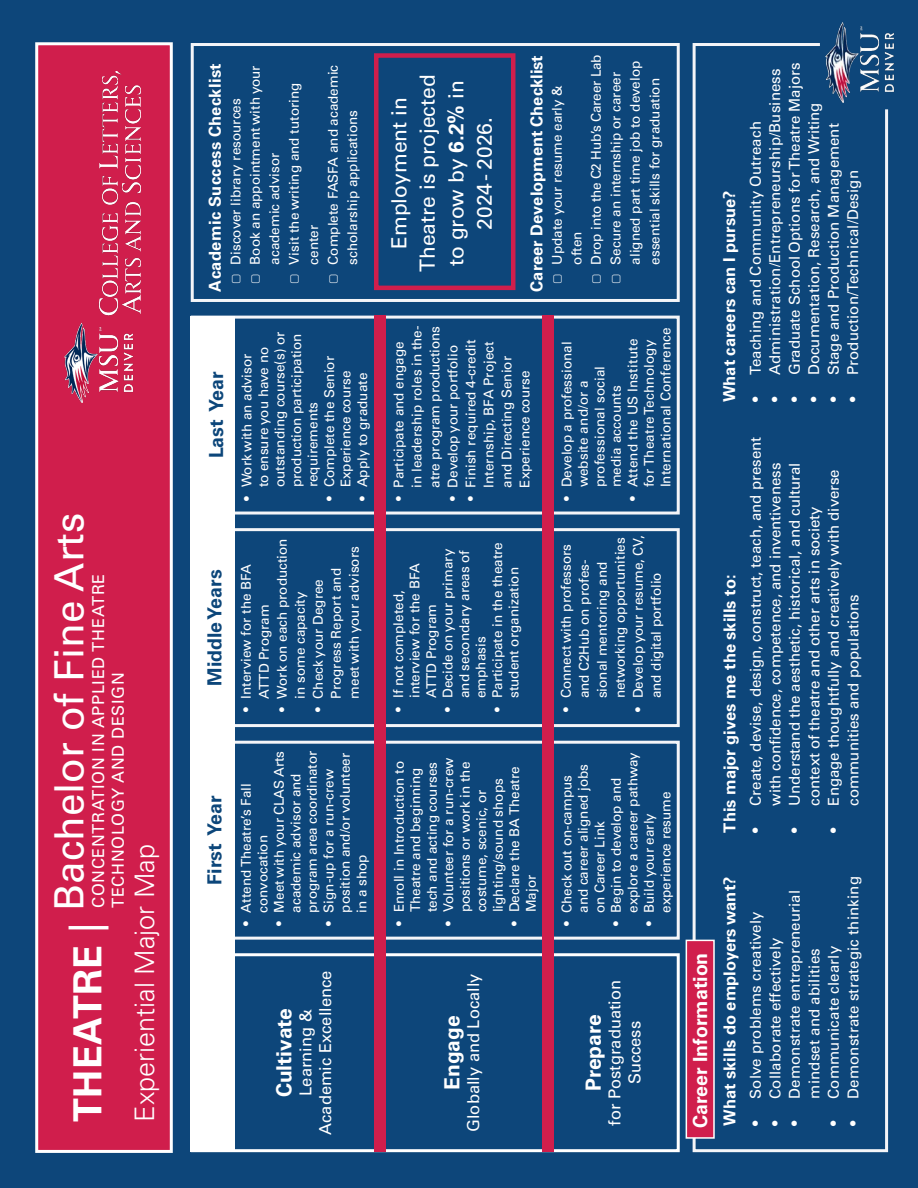
<style>
.page{position:relative;width:918px;height:1188px;background:#0d467a}
.page>*{position:absolute;margin:0;border:0;box-sizing:border-box;transform-origin:0 0}
.t1{font:40.5px "Univers";color:#fff}
.t2{font:300 27px "Univers";color:#fff}
.t3{font:21px/28.5px "Univers";color:#fff;text-align:center}
.t4{font:700 21px "Univers";color:#fff}
.t5{font:700 19.5px "Univers";color:#0c467a}
.t6{font:700 19.5px "Univers";color:#fff}
.t7{font:700 16.5px "Univers";color:#fff}
.t8{font:16.5px/19.8px "Univers";color:#fff;text-align:center}
.t9{font:16.5px "Univers";letter-spacing:.04em;color:#fff}
.t10{font:700 16.5px "Univers";letter-spacing:.02em;color:#fff}
.t11{font:15px/19.5px "Univers";color:#fff}
.t12{font:13.5px/16.5px "Univers";color:#fff}
.s1{font-weight:700}
</style>
<div class="page">
<div style="left:35px;top:42px;width:138px;height:1111px;background:#d01e4c;border:3px solid #fff"></div>
<div style="left:191px;top:953px;width:489px;height:199px;border:3px solid #fff"></div>
<div style="left:191px;top:741px;width:489px;height:199px;border:3px solid #f4f5f8"></div>
<div style="left:191px;top:528px;width:489px;height:199px;border:3px solid #f4f5f8"></div>
<div style="left:191px;top:316px;width:489px;height:199px;border:3px solid #f4f5f8"></div>
<div style="left:191px;top:43px;width:489px;height:259px;border:3px solid #f4f5f8"></div>
<svg style="left:691px;top:43px;width:198px;height:1110px"></svg>
<div style="left:190px;top:316px;width:45px;height:835px;background:#fff"></div>
<img style="left:65px;top:71px;width:75px;height:332px">
<div style="left:686px;top:940px;width:29px;height:199px;background:#d01e4c;border:2px solid #fff"></div>
<div style="left:543px;top:316px;width:11px;height:836px;background:#d01e4c"></div>
<div style="left:374px;top:316px;width:12px;height:836px;background:#d01e4c"></div>
<div style="left:374px;top:53px;width:141px;height:237px;border:4px solid #d01e4c"></div>
<img style="left:826px;top:22px;width:68px;height:81px">
<p class="t1" style="left:45px;top:1122px;width:610px;rotate:-90deg"><sub>THEATRE</sub> | Bachelor of Fine Arts</p>
<p class="t9" style="left:88px;top:908px;width:336px;rotate:-90deg">CONCENTRATION IN APPLIED THEATRE</p>
<p class="t9" style="left:108px;top:908px;width:237px;rotate:-90deg">TECHNOLOGY AND DESIGN</p>
<p class="t2" style="left:128px;top:1122px;width:279px;rotate:-90deg">Experiential Major Map</p>
<p class="t10" style="left:205px;top:292px;width:230px;rotate:-90deg">Academic Success Checklist</p>
<p class="t12" style="left:245px;top:265px;width:201px;line-height:19.5px;text-indent:-20px;rotate:-90deg">▢ Book an appointment with your academic advisor</p>
<p class="t12" style="left:227px;top:285px;width:188px;rotate:-90deg">▢ Discover library resources</p>
<p class="t12" style="left:284px;top:265px;width:183px;line-height:19.5px;text-indent:-20px;rotate:-90deg">▢ Visit the writing and tutoring center</p>
<p class="t12" style="left:323px;top:265px;width:201px;line-height:19.5px;text-indent:-20px;rotate:-90deg">▢ Complete FASFA and academic scholarship applications</p>
<p class="t5" style="left:205px;top:458px;width:88px;rotate:-90deg">Last Year</p>
<p class="t5" style="left:203px;top:686px;width:117px;rotate:-90deg">Middle Years</p>
<p class="t12" style="left:238px;top:487px;width:157px;text-indent:-14px;rotate:-90deg">• Work with an advisor<br>to ensure you have no outstanding course(s) or production participation requirements</p>
<p class="t12" style="left:321px;top:501px;width:146px;text-align:center;rotate:-90deg">• Complete the Senior<br>Experience course</p>
<p class="t12" style="left:354px;top:501px;width:130px;rotate:-90deg">• Apply to graduate</p>
<p class="t12" style="left:273px;top:699px;width:162px;line-height:18px;text-indent:-14px;rotate:-90deg">• Work on each production in some capacity</p>
<p class="t12" style="left:309px;top:699px;width:154px;line-height:18px;text-indent:-14px;rotate:-90deg">• Check your Degree<br>Progress Report and meet with your advisors</p>
<p class="t12" style="left:237px;top:699px;width:136px;line-height:18px;text-indent:-14px;rotate:-90deg">• Interview for the BFA<br>ATTD Program</p>
<p class="t3" style="left:385px;top:249px;width:153px;rotate:-90deg">Employment in</p>
<p class="t3" style="left:413px;top:272px;width:199px;rotate:-90deg">Theatre is projected to grow by <span class="s1">6.2%</span> in<br>2024 - 2026.</p>
<p class="t7" style="left:527px;top:292px;width:238px;rotate:-90deg">Career Development Checklist</p>
<p class="t12" style="left:547px;top:265px;width:181px;line-height:19.5px;text-indent:-20px;rotate:-90deg">▢ Update your resume early &amp; often</p>
<p class="t12" style="left:588px;top:285px;width:232px;rotate:-90deg">▢ Drop into the C2 Hub’s Career Lab</p>
<p class="t12" style="left:606px;top:265px;width:205px;line-height:19.5px;text-indent:-20px;rotate:-90deg">▢ Secure an internship or career aligned part time job to develop essential skills for graduation</p>
<p class="t12" style="left:390px;top:488px;width:163px;line-height:18px;text-indent:-14px;rotate:-90deg">• Participate and engage<br>in leadership roles in the&shy;atre program productions</p>
<p class="t12" style="left:624px;top:487px;width:161px;text-indent:-14px;rotate:-90deg">• Attend the US Institute for Theatre Technology<br>International Conference</p>
<p class="t12" style="left:444px;top:501px;width:157px;rotate:-90deg">• Develop your portfolio</p>
<p class="t12" style="left:462px;top:488px;width:149px;line-height:18px;text-indent:-14px;rotate:-90deg">• Finish required 4-credit<br>Internship, BFA Project and Directing Senior<br>Experience course</p>
<p class="t12" style="left:558px;top:487px;width:147px;text-indent:-14px;rotate:-90deg">• Develop a professional website and/or a professional social media accounts</p>
<p class="t12" style="left:439px;top:698px;width:151px;text-align:justify;text-indent:-14px;rotate:-90deg">• Decide on your primary and secondary areas of emphasis</p>
<p class="t12" style="left:489px;top:698px;width:158px;text-indent:-14px;rotate:-90deg">• Participate in the theatre student organization</p>
<p class="t12" style="left:557px;top:698px;width:162px;line-height:18px;text-indent:-14px;rotate:-90deg">• Connect with professors and C2Hub on profes&shy;sional mentoring and networking opportunities</p>
<p class="t12" style="left:629px;top:698px;width:164px;line-height:18px;text-indent:-14px;rotate:-90deg">• Develop your resume, CV, and digital portfolio</p>
<p class="t12" style="left:390px;top:698px;width:136px;text-indent:-14px;rotate:-90deg">• If not completed, interview for the BFA<br>ATTD Program</p>
<p class="t5" style="left:203px;top:885px;width:90px;rotate:-90deg">First Year</p>
<p class="t12" style="left:271px;top:913px;width:163px;text-indent:-14px;rotate:-90deg">• Meet with your CLAS Arts academic advisor and program area coordinator</p>
<p class="t12" style="left:320px;top:913px;width:161px;text-indent:-14px;rotate:-90deg">• Sign-up for a run-crew position and/or volunteer in a shop</p>
<p class="t12" style="left:391px;top:912px;width:153px;text-indent:-14px;rotate:-90deg">• Enroll in Introduction to<br>Theatre and beginning tech and acting courses</p>
<p class="t12" style="left:440px;top:912px;width:156px;text-indent:-14px;rotate:-90deg">• Volunteer for a run-crew positions or work in the costume, scenic, or lighting/sound shops</p>
<p class="t12" style="left:506px;top:912px;width:147px;text-indent:-14px;rotate:-90deg">• Declare the BA Theatre<br>Major</p>
<p class="t12" style="left:558px;top:913px;width:151px;text-indent:-14px;rotate:-90deg">• Check out on-campus and career aligned jobs on Career Link</p>
<p class="t12" style="left:608px;top:913px;width:162px;text-indent:-14px;rotate:-90deg">• Begin to develop and explore a career pathway</p>
<p class="t12" style="left:238px;top:913px;width:131px;text-indent:-14px;rotate:-90deg">• Attend Theatre’s Fall convocation</p>
<p class="t12" style="left:641px;top:913px;width:123px;text-indent:-14px;rotate:-90deg">• Build your early experience resume</p>
<p class="t8" style="left:315px;top:1135px;width:166px;rotate:-90deg">Academic Excellence</p>
<p class="t4" style="left:272px;top:1097px;width:91px;rotate:-90deg">Cultivate</p>
<p class="t8" style="left:296px;top:1096px;width:88px;rotate:-90deg">Learning &amp;</p>
<p class="t8" style="left:463px;top:1132px;width:160px;rotate:-90deg">Globally and Locally</p>
<p class="t4" style="left:439px;top:1090px;width:76px;rotate:-90deg">Engage</p>
<p class="t8" style="left:605px;top:1126px;width:147px;rotate:-90deg">for Postgraduation<br>Success</p>
<p class="t4" style="left:581px;top:1091px;width:79px;rotate:-90deg">Prepare</p>
<p class="t7" style="left:720px;top:402px;width:213px;rotate:-90deg">What careers can I pursue?</p>
<p class="t11" style="left:765px;top:402px;width:335px;rotate:-90deg">• Administration/Entrepreneurship/Business</p>
<p class="t11" style="left:785px;top:402px;width:341px;rotate:-90deg">• Graduate School Options for Theatre Majors</p>
<p class="t11" style="left:804px;top:402px;width:301px;rotate:-90deg">• Documentation, Research, and Writing</p>
<p class="t11" style="left:746px;top:402px;width:282px;rotate:-90deg">• Teaching and Community Outreach</p>
<p class="t11" style="left:824px;top:402px;width:280px;rotate:-90deg">• Stage and Production Management</p>
<p class="t11" style="left:843px;top:402px;width:233px;rotate:-90deg">• Production/Technical/Design</p>
<p class="t7" style="left:720px;top:833px;width:259px;rotate:-90deg">This major gives me the skills to:</p>
<p class="t11" style="left:746px;top:833px;width:397px;text-align:center;rotate:-90deg">• Create, devise, design, construct, teach, and present with confidence, competence, and inventiveness</p>
<p class="t11" style="left:785px;top:806px;width:344px;text-indent:-27px;rotate:-90deg">• Understand the aesthetic, historical, and cultural context of theatre and other arts in society</p>
<p class="t11" style="left:824px;top:806px;width:338px;text-indent:-27px;rotate:-90deg">• Engage thoughtfully and creatively with diverse communities and populations</p>
<p class="t6" style="left:689px;top:1128px;width:177px;rotate:-90deg">Career Information</p>
<p class="t7" style="left:720px;top:1126px;width:250px;rotate:-90deg">What skills do employers want?</p>
<p class="t11" style="left:785px;top:1099px;width:210px;text-indent:-27px;rotate:-90deg">• Demonstrate entrepreneurial mindset and abilities</p>
<p class="t11" style="left:746px;top:1126px;width:216px;rotate:-90deg">• Solve problems creatively</p>
<p class="t11" style="left:765px;top:1126px;width:190px;rotate:-90deg">• Collaborate effectively</p>
<p class="t11" style="left:843px;top:1126px;width:251px;rotate:-90deg">• Demonstrate strategic thinking</p>
<p class="t11" style="left:824px;top:1126px;width:181px;rotate:-90deg">• Communicate clearly</p>
</div>
